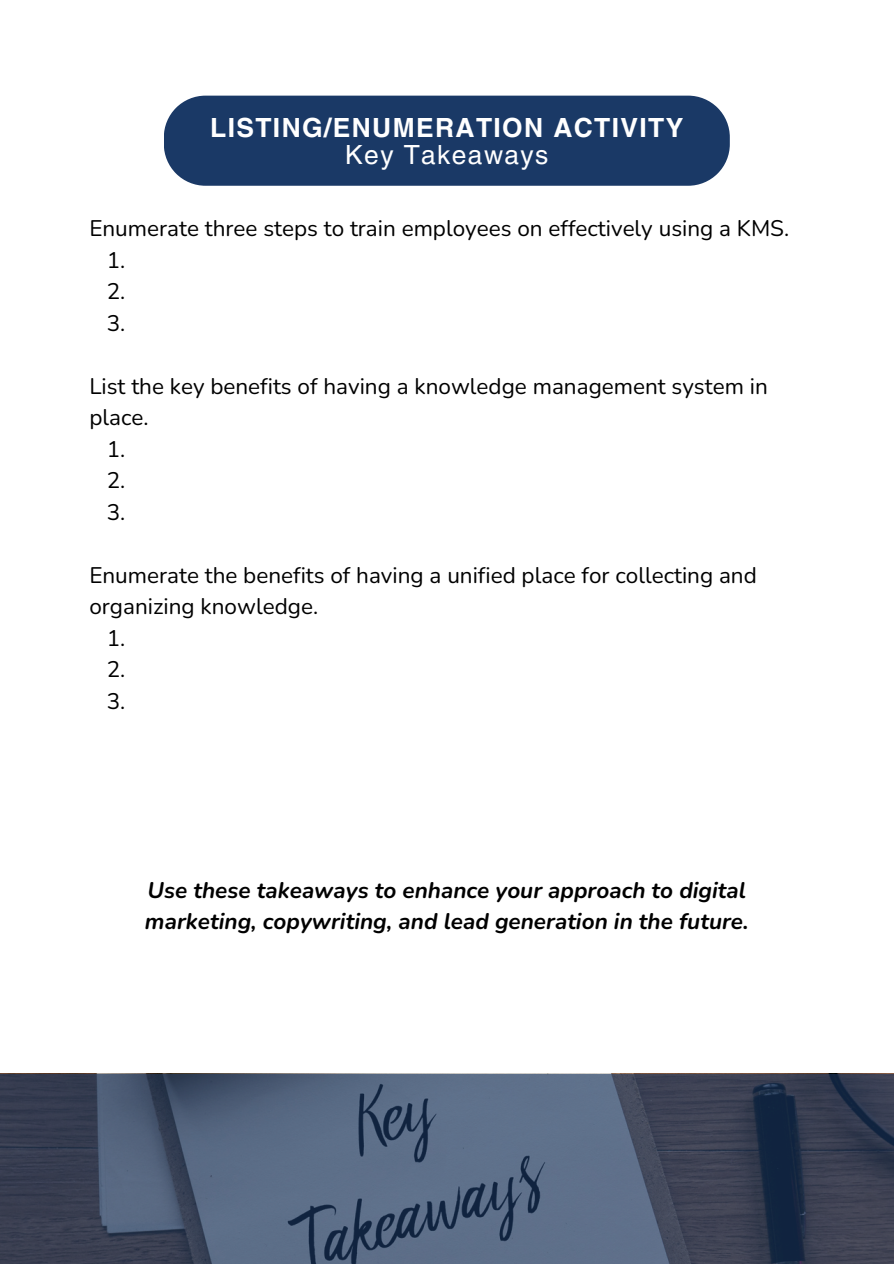
<style>
.page{position:relative;width:894px;height:1264px;background:#fff}
.page>*{position:absolute;margin:0;border:0;box-sizing:border-box;transform-origin:0 0}
.t1{font:700 26.4px/27.5px "Helvetica LT Pro";letter-spacing:.05em;color:#fff;text-align:center}
.t2{font:22.5px/31.5px "Nunito";color:#000}
.t3{font:italic 700 22.5px/31.5px "Nunito";color:#000}
.s1{font-weight:400}
</style>
<div class="page">
<div style="left:164px;top:96px;width:565px;height:90px;background:#1a3966"></div>
<svg style="left:0;top:1074px;width:893px;height:189px;background:#48546c"></svg>
<h1 class="t1" style="left:210px;top:116px;width:474px">LISTING/ENUMERATION ACTIVITY<br><span class="s1">Key Takeaways</span></h1>
<p class="t2" style="left:107px;top:213px;width:683px;text-indent:-17px">Enumerate three steps to train employees on effectively using a KMS.<br>1.<br>2.<br>3.</p>
<p class="t2" style="left:89px;top:370px;width:679px">List the key benefits of having a knowledge management system in</p>
<p class="t2" style="left:89px;top:402px;width:61px">place.</p>
<p class="t2" style="left:107px;top:433px;width:20px">1.</p>
<p class="t2" style="left:107px;top:465px;width:20px">2.</p>
<p class="t2" style="left:107px;top:496px;width:20px">3.</p>
<p class="t2" style="left:89px;top:559px;width:668px">Enumerate the benefits of having a unified place for collecting and</p>
<p class="t2" style="left:89px;top:591px;width:230px">organizing knowledge.</p>
<p class="t2" style="left:107px;top:622px;width:20px">1.</p>
<p class="t2" style="left:107px;top:654px;width:20px">2.</p>
<p class="t2" style="left:107px;top:685px;width:20px">3.</p>
<h2 class="t3" style="left:145px;top:874px;width:605px">Use these takeaways to enhance your approach to digital marketing, copywriting, and lead generation in the future.</h2>
</div>
